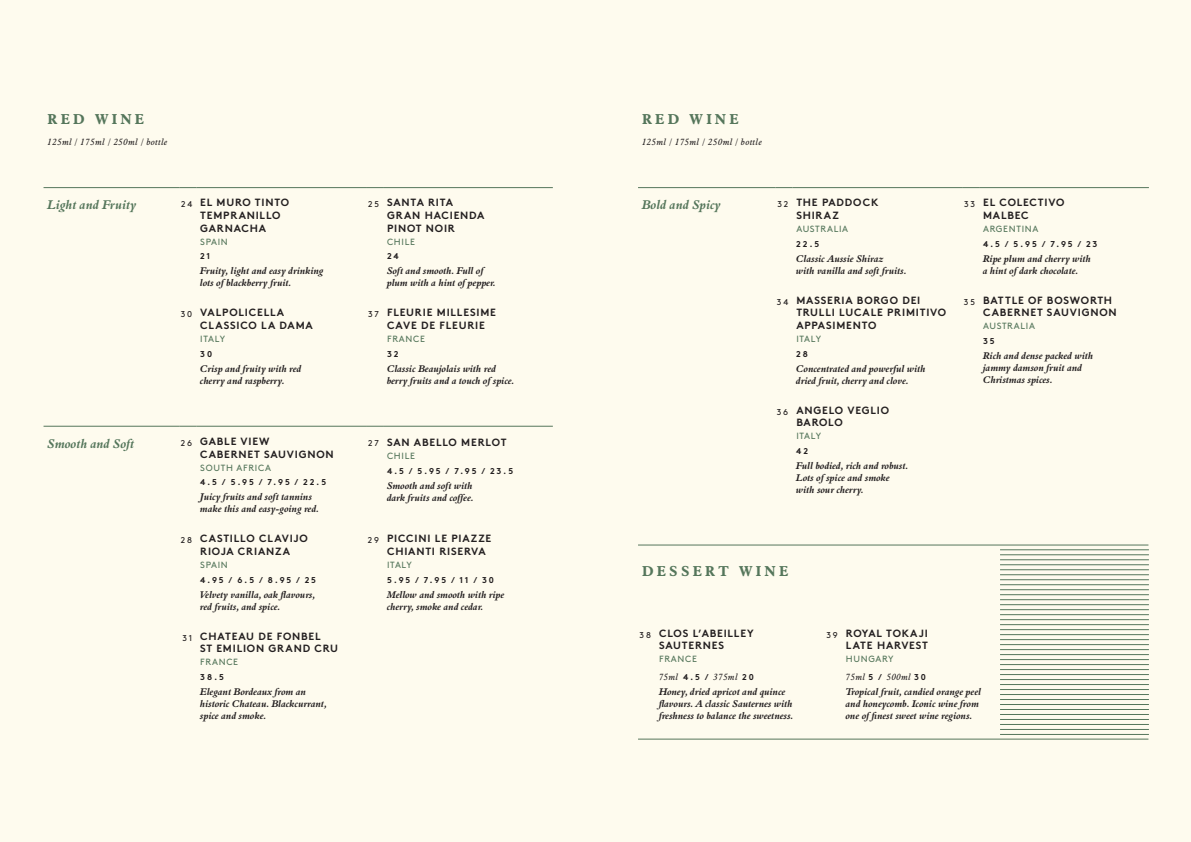
<style>
.page{position:relative;width:1191px;height:842px;background:#fff}
.page>*{position:absolute;margin:0;border:0;box-sizing:border-box;transform-origin:0 0}
.t1{font:700 14px "Aldine 721 BT";letter-spacing:.225em;color:#55765b}
.t2{font:13px "Aldine 401 BT Bold Italic A";color:#55765b}
.t3{font:700 10.5px/12.6px "Brown";letter-spacing:.075em;color:#231f20}
.t4{font:10px/12px "Aldine 401 BT Bold Italic A";color:#231f20}
.t5{font:9px "Brown";letter-spacing:.075em;color:#55765b}
.t6{font:italic 9px "Aldine 721 BT";letter-spacing:.05em;color:#231f20}
.t7{font:700 8.5px "Brown";letter-spacing:.215em;color:#231f20}
.s1{font-weight:400;font-size:8.5px}
.s2{font-family:"Brown";font-weight:700;font-style:normal;font-size:8.5px}
</style>
<div class="page">
<div style="left:0;top:0;width:595px;height:842px;background:#fefbee"></div>
<div style="left:595px;top:0;width:596px;height:842px;background:#fefbee"></div>
<hr style="left:44px;top:187px;width:135px;height:1px;background:#55765b">
<svg style="left:179px;top:187px;width:17px;height:1px"></svg>
<hr style="left:196px;top:187px;width:170px;height:1px;background:#55765b">
<svg style="left:366px;top:187px;width:17px;height:1px"></svg>
<hr style="left:383px;top:187px;width:170px;height:1px;background:#55765b">
<hr style="left:44px;top:426px;width:135px;height:1px;background:#55765b">
<svg style="left:179px;top:426px;width:17px;height:1px"></svg>
<hr style="left:196px;top:426px;width:170px;height:1px;background:#55765b">
<svg style="left:366px;top:426px;width:17px;height:1px"></svg>
<hr style="left:383px;top:426px;width:170px;height:1px;background:#55765b">
<hr style="left:638px;top:187px;width:137px;height:1px;background:#55765b">
<svg style="left:775px;top:187px;width:17px;height:1px"></svg>
<hr style="left:792px;top:187px;width:170px;height:1px;background:#55765b">
<svg style="left:962px;top:187px;width:17px;height:1px"></svg>
<hr style="left:979px;top:187px;width:169px;height:1px;background:#55765b">
<hr style="left:638px;top:545px;width:510px;height:1px;background:#55765b">
<hr style="left:638px;top:739px;width:510px;height:1px;background:#55765b">
<hr style="left:1000px;top:560px;width:148px;height:1px;background:#55765b">
<hr style="left:1000px;top:649px;width:148px;height:1px;background:#55765b">
<hr style="left:1000px;top:619px;width:148px;height:1px;background:#55765b">
<hr style="left:1000px;top:699px;width:148px;height:1px;background:#55765b">
<hr style="left:1000px;top:594px;width:148px;height:1px;background:#55765b">
<hr style="left:1000px;top:679px;width:148px;height:1px;background:#55765b">
<hr style="left:1000px;top:639px;width:148px;height:1px;background:#55765b">
<hr style="left:1000px;top:565px;width:148px;height:1px;background:#55765b">
<hr style="left:1000px;top:719px;width:148px;height:1px;background:#55765b">
<hr style="left:1000px;top:574px;width:148px;height:1px;background:#55765b">
<hr style="left:1000px;top:659px;width:148px;height:1px;background:#55765b">
<hr style="left:1000px;top:629px;width:148px;height:1px;background:#55765b">
<hr style="left:1000px;top:550px;width:148px;height:1px;background:#55765b">
<hr style="left:1000px;top:709px;width:148px;height:1px;background:#55765b">
<hr style="left:1000px;top:609px;width:148px;height:1px;background:#55765b">
<hr style="left:1000px;top:689px;width:148px;height:1px;background:#55765b">
<hr style="left:1000px;top:654px;width:148px;height:1px;background:#55765b">
<hr style="left:1000px;top:579px;width:148px;height:1px;background:#55765b">
<hr style="left:1000px;top:729px;width:148px;height:1px;background:#55765b">
<hr style="left:1000px;top:584px;width:148px;height:1px;background:#55765b">
<hr style="left:1000px;top:669px;width:148px;height:1px;background:#55765b">
<hr style="left:1000px;top:634px;width:148px;height:1px;background:#55765b">
<hr style="left:1000px;top:555px;width:148px;height:1px;background:#55765b">
<hr style="left:1000px;top:714px;width:148px;height:1px;background:#55765b">
<hr style="left:1000px;top:614px;width:148px;height:1px;background:#55765b">
<hr style="left:1000px;top:694px;width:148px;height:1px;background:#55765b">
<hr style="left:1000px;top:664px;width:148px;height:1px;background:#55765b">
<hr style="left:1000px;top:589px;width:148px;height:1px;background:#55765b">
<hr style="left:1000px;top:734px;width:148px;height:1px;background:#55765b">
<hr style="left:1000px;top:599px;width:148px;height:1px;background:#55765b">
<hr style="left:1000px;top:684px;width:148px;height:1px;background:#55765b">
<hr style="left:1000px;top:644px;width:148px;height:1px;background:#55765b">
<hr style="left:1000px;top:570px;width:148px;height:1px;background:#55765b">
<hr style="left:1000px;top:724px;width:148px;height:1px;background:#55765b">
<hr style="left:1000px;top:624px;width:148px;height:1px;background:#55765b">
<hr style="left:1000px;top:704px;width:148px;height:1px;background:#55765b">
<hr style="left:1000px;top:674px;width:148px;height:1px;background:#55765b">
<hr style="left:1000px;top:604px;width:148px;height:1px;background:#55765b">
<h1 class="t1" style="left:48px;top:111px;width:98px">RED WINE</h1>
<p class="t6" style="left:48px;top:136px;width:122px">125ml / 175ml / 250ml / bottle</p>
<h2 class="t2" style="left:48px;top:197px;width:90px">Light and Fruity</h2>
<p class="t3" style="left:200px;top:195px;width:90px;text-indent:-19px"><sub>24</sub> EL MURO TINTO<br>TEMPRANILLO<br>GARNACHA</p>
<p class="t5" style="left:200px;top:235px;width:29px">SPAIN</p>
<p class="t7" style="left:200px;top:250px;width:12px">21</p>
<p class="t4" style="left:200px;top:265px;width:125px">Fruity, light and easy drinking lots of blackberry fruit.</p>
<p class="t3" style="left:200px;top:305px;width:114px;text-indent:-20px"><sub>30</sub> VALPOLICELLA<br>CLASSICO LA DAMA</p>
<p class="t5" style="left:200px;top:332px;width:26px">ITALY</p>
<p class="t7" style="left:200px;top:347px;width:13px">30</p>
<p class="t4" style="left:200px;top:362px;width:103px">Crisp and fruity with red cherry and raspberry.</p>
<h2 class="t2" style="left:48px;top:435px;width:89px">Smooth and Soft</h2>
<p class="t3" style="left:200px;top:434px;width:135px;text-indent:-19px"><sub>26</sub> GABLE VIEW<br>CABERNET SAUVIGNON</p>
<p class="t5" style="left:200px;top:461px;width:72px">SOUTH AFRICA</p>
<p class="t7" style="left:200px;top:476px;width:127px">4.5 / 5.95 / 7.95 / 22.5</p>
<p class="t4" style="left:200px;top:491px;width:120px">Juicy fruits and soft tannins make this and easy-going red.</p>
<p class="t3" style="left:181px;top:531px;width:128px;text-align:center"><sub>28</sub> CASTILLO CLAVIJO<br>RIOJA CRIANZA</p>
<p class="t5" style="left:200px;top:558px;width:29px">SPAIN</p>
<p class="t7" style="left:200px;top:573px;width:117px">4.95 / 6.5 / 8.95 / 25</p>
<p class="t4" style="left:200px;top:588px;width:117px">Velvety vanilla, oak flavours, red fruits, and spice.</p>
<p class="t3" style="left:200px;top:629px;width:139px;text-indent:-18px"><sub>31</sub> CHATEAU DE FONBEL<br>ST EMILION GRAND CRU</p>
<p class="t5" style="left:200px;top:655px;width:39px">FRANCE</p>
<p class="t7" style="left:200px;top:670px;width:25px">38.5</p>
<p class="t4" style="left:200px;top:686px;width:128px">Elegant Bordeaux from an historic Chateau. Blackcurrant, spice and smoke.</p>
<p class="t3" style="left:387px;top:195px;width:99px;text-indent:-19px"><sub>25</sub> SANTA RITA<br>GRAN HACIENDA<br>PINOT NOIR</p>
<p class="t5" style="left:387px;top:235px;width:29px">CHILE</p>
<p class="t7" style="left:387px;top:250px;width:13px">24</p>
<p class="t4" style="left:387px;top:265px;width:110px">Soft and smooth. Full of plum with a hint of pepper.</p>
<p class="t3" style="left:387px;top:305px;width:110px;text-indent:-19px"><sub>37</sub> FLEURIE MILLESIME<br>CAVE DE FLEURIE</p>
<p class="t5" style="left:387px;top:332px;width:39px">FRANCE</p>
<p class="t7" style="left:387px;top:347px;width:13px">32</p>
<p class="t4" style="left:387px;top:362px;width:129px">Classic Beaujolais with red berry fruits and a touch of spice.</p>
<p class="t3" style="left:368px;top:435px;width:140px"><span class="s1">27</span> SAN ABELLO MERLOT</p>
<p class="t5" style="left:387px;top:449px;width:29px">CHILE</p>
<p class="t7" style="left:387px;top:464px;width:128px">4.5 / 5.95 / 7.95 / 23.5</p>
<p class="t4" style="left:387px;top:479px;width:88px">Smooth and soft with dark fruits and coffee.</p>
<p class="t3" style="left:387px;top:531px;width:106px;text-indent:-19px"><sub>29</sub> PICCINI LE PIAZZE<br>CHIANTI RISERVA</p>
<p class="t5" style="left:387px;top:558px;width:26px">ITALY</p>
<p class="t7" style="left:387px;top:573px;width:108px">5.95 / 7.95 / 11 / 30</p>
<p class="t4" style="left:387px;top:588px;width:119px">Mellow and smooth with ripe cherry, smoke and cedar.</p>
<h1 class="t1" style="left:642px;top:111px;width:98px">RED WINE</h1>
<p class="t6" style="left:642px;top:136px;width:122px">125ml / 175ml / 250ml / bottle</p>
<h2 class="t2" style="left:642px;top:197px;width:80px">Bold and Spicy</h2>
<p class="t3" style="left:796px;top:195px;width:83px;text-indent:-19px"><sub>32</sub> THE PADDOCK<br>SHIRAZ</p>
<p class="t5" style="left:796px;top:222px;width:53px">AUSTRALIA</p>
<p class="t7" style="left:796px;top:237px;width:24px">22.5</p>
<p class="t4" style="left:796px;top:252px;width:112px">Classic Aussie Shiraz<br>with vanilla and soft fruits.</p>
<p class="t3" style="left:796px;top:293px;width:151px;text-indent:-19px"><sub>34</sub> MASSERIA BORGO DEI<br>TRULLI LUCALE PRIMITIVO<br>APPASIMENTO</p>
<p class="t5" style="left:796px;top:332px;width:26px">ITALY</p>
<p class="t7" style="left:796px;top:347px;width:13px">28</p>
<p class="t4" style="left:796px;top:362px;width:131px">Concentrated and powerful with dried fruit, cherry and clove.</p>
<p class="t3" style="left:796px;top:403px;width:94px;text-indent:-20px"><sub>36</sub> ANGELO VEGLIO<br>BAROLO</p>
<p class="t5" style="left:796px;top:429px;width:26px">ITALY</p>
<p class="t7" style="left:796px;top:444px;width:13px">42</p>
<p class="t4" style="left:796px;top:460px;width:113px">Full bodied, rich and robust.<br>Lots of spice and smoke with sour cherry.</p>
<p class="t3" style="left:983px;top:195px;width:83px;text-indent:-19px"><sub>33</sub> EL COLECTIVO<br>MALBEC</p>
<p class="t5" style="left:983px;top:222px;width:57px">ARGENTINA</p>
<p class="t7" style="left:983px;top:237px;width:116px">4.5 / 5.95 / 7.95 / 23</p>
<p class="t4" style="left:983px;top:252px;width:109px">Ripe plum and cherry with a hint of dark chocolate.</p>
<p class="t3" style="left:983px;top:293px;width:135px;text-indent:-19px"><sub>35</sub> BATTLE OF BOSWORTH<br>CABERNET SAUVIGNON</p>
<p class="t5" style="left:983px;top:319px;width:53px">AUSTRALIA</p>
<p class="t7" style="left:983px;top:334px;width:13px">35</p>
<p class="t4" style="left:983px;top:350px;width:112px">Rich and dense packed with jammy damson fruit and<br>Christmas spices.</p>
<h1 class="t1" style="left:642px;top:562px;width:148px">DESSERT WINE</h1>
<p class="t3" style="left:659px;top:626px;width:96px;text-indent:-19px"><sub>38</sub> CLOS L’ABEILLEY<br>SAUTERNES</p>
<p class="t5" style="left:659px;top:652px;width:39px">FRANCE</p>
<p class="t6" style="left:659px;top:672px;width:96px">75ml <span class="s2">4. 5 /</span> 375ml <span class="s2">2 0</span></p>
<p class="t4" style="left:659px;top:686px;width:136px">Honey, dried apricot and quince flavours. A classic Sauternes with freshness to balance the sweetness.</p>
<p class="t3" style="left:826px;top:626px;width:103px;text-align:right"><sub>39</sub> ROYAL TOKAJI<br>LATE HARVEST</p>
<p class="t5" style="left:846px;top:652px;width:49px">HUNGARY</p>
<p class="t6" style="left:846px;top:672px;width:82px">75ml <span class="s2">5 /</span> 500ml <span class="s2">3 0</span></p>
<p class="t4" style="left:846px;top:686px;width:137px">Tropical fruit, candied orange peel and honeycomb. Iconic wine from one of finest sweet wine regions.</p>
</div>
